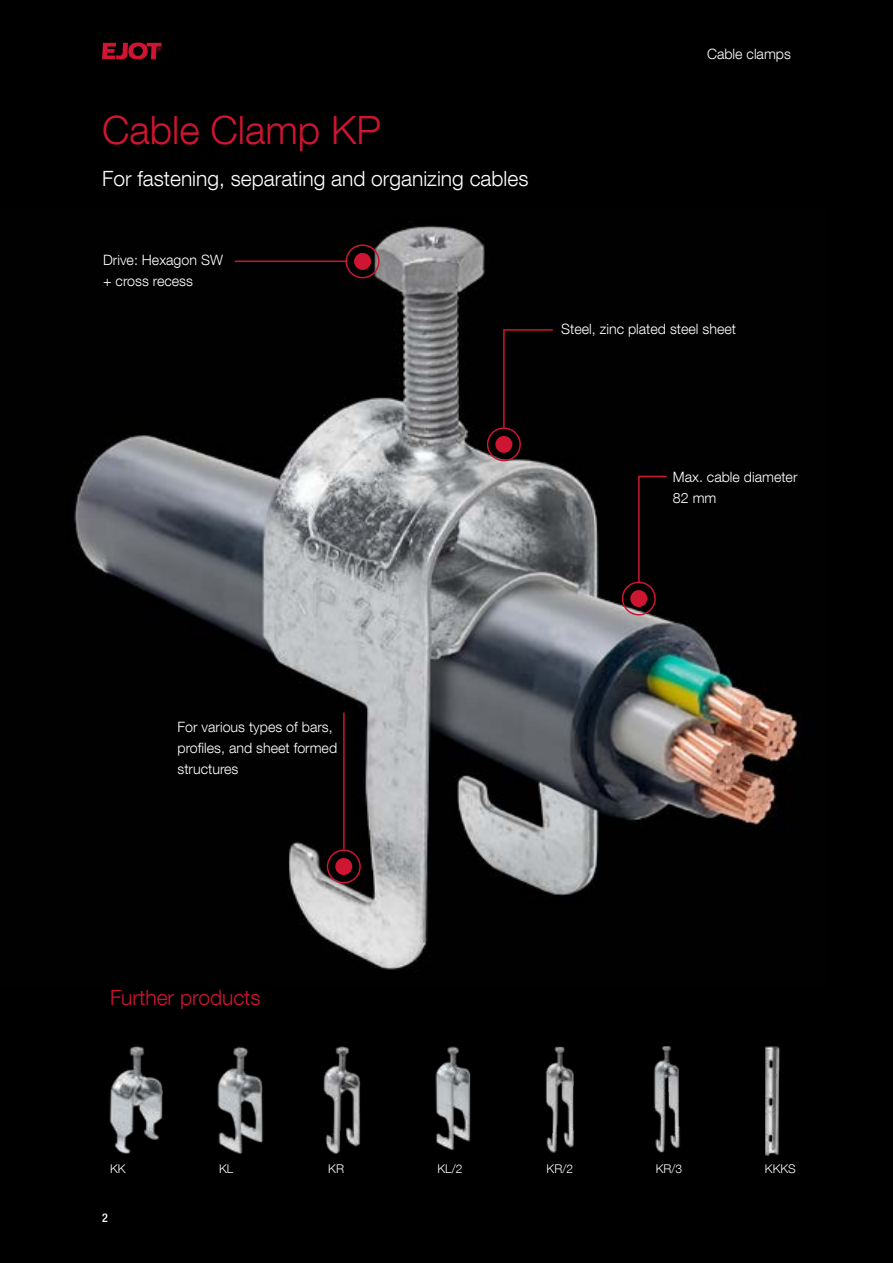
<style>
.page{position:relative;width:893px;height:1263px;background:#000}
.page>*{position:absolute;margin:0;border:0;box-sizing:border-box;transform-origin:0 0}
.t1{font:300 39px "Helvetica Neue LT Com";color:#ce1531}
.t2{font:300 21px "Helvetica Neue LT Com";color:#fff}
.t3{font:300 21px "Helvetica Neue LT Com";color:#ce1531}
.t4{font:300 14.25px/21px "Helvetica Neue LT Com";color:#fff}
.t5{font:300 12px "Helvetica Neue LT Com";color:#fff}
.t6{font:500 condensed 12px "Helvetica Neue LT Com";color:#fff}
</style>
<div class="page">
<svg style="left:102px;top:42px;width:60px;height:18px"></svg>
<img style="left:74px;top:225px;width:725px;height:745px">
<img style="left:323px;top:1046px;width:38px;height:108px">
<img style="left:217px;top:1046px;width:46px;height:109px">
<img style="left:545px;top:1046px;width:29px;height:107px">
<img style="left:435px;top:1046px;width:36px;height:105px">
<img style="left:653px;top:1046px;width:27px;height:107px">
<img style="left:109px;top:1046px;width:54px;height:108px">
<img style="left:765px;top:1046px;width:15px;height:109px">
<hr style="left:235px;top:261px;width:111px;height:1px;background:#ce1531">
<div style="left:346px;top:244px;width:34px;height:34px;border:2px solid #ce1531;border-radius:50%"></div>
<div style="left:354px;top:253px;width:17px;height:17px;background:#ce1531;border-radius:50%"></div>
<svg style="left:502px;top:328px;width:52px;height:101px"></svg>
<div style="left:487px;top:427px;width:34px;height:34px;border:2px solid #ce1531;border-radius:50%"></div>
<div style="left:496px;top:437px;width:16px;height:15px;background:#ce1531;border-radius:50%"></div>
<div style="left:495px;top:436px;width:17px;height:17px;border:2px solid #ce1531;border-radius:50%"></div>
<svg style="left:637px;top:475px;width:31px;height:109px"></svg>
<div style="left:622px;top:581px;width:34px;height:34px;border:2px solid #ce1531;border-radius:50%"></div>
<div style="left:630px;top:590px;width:17px;height:17px;background:#ce1531;border-radius:50%"></div>
<hr style="left:343px;top:712px;width:2px;height:137px;background:#ce1531">
<div style="left:327px;top:849px;width:34px;height:34px;border:2px solid #ce1531;border-radius:50%"></div>
<div style="left:335px;top:858px;width:17px;height:17px;background:#ce1531;border-radius:50%"></div>
<h1 class="t1" style="left:102px;top:106px;width:280px">Cable Clamp KP</h1>
<h2 class="t2" style="left:102px;top:166px;width:428px">For fastening, separating and organizing cables</h2>
<p class="t4" style="left:103px;top:249px;width:121px">Drive: Hexagon SW + cross recess</p>
<p class="t4" style="left:707px;top:43px;width:85px">Cable clamps</p>
<p class="t4" style="left:561px;top:318px;width:176px">Steel, zinc plated steel sheet</p>
<p class="t4" style="left:673px;top:466px;width:126px">Max. cable diameter<br>82 mm</p>
<p class="t4" style="left:178px;top:716px;width:161px">For various types of bars, profiles, and sheet formed structures</p>
<h2 class="t3" style="left:110px;top:985px;width:152px">Further products</h2>
<p class="t5" style="left:110px;top:1161px;width:17px">KK</p>
<p class="t5" style="left:219px;top:1161px;width:16px">KL</p>
<p class="t5" style="left:328px;top:1161px;width:17px">KR</p>
<p class="t5" style="left:437px;top:1161px;width:26px">KL/2</p>
<p class="t5" style="left:547px;top:1161px;width:28px">KR/2</p>
<p class="t5" style="left:656px;top:1161px;width:28px">KR/3</p>
<p class="t5" style="left:765px;top:1161px;width:32px">KKKS</p>
<p class="t6" style="left:102px;top:1211px;width:7px">2</p>
</div>
